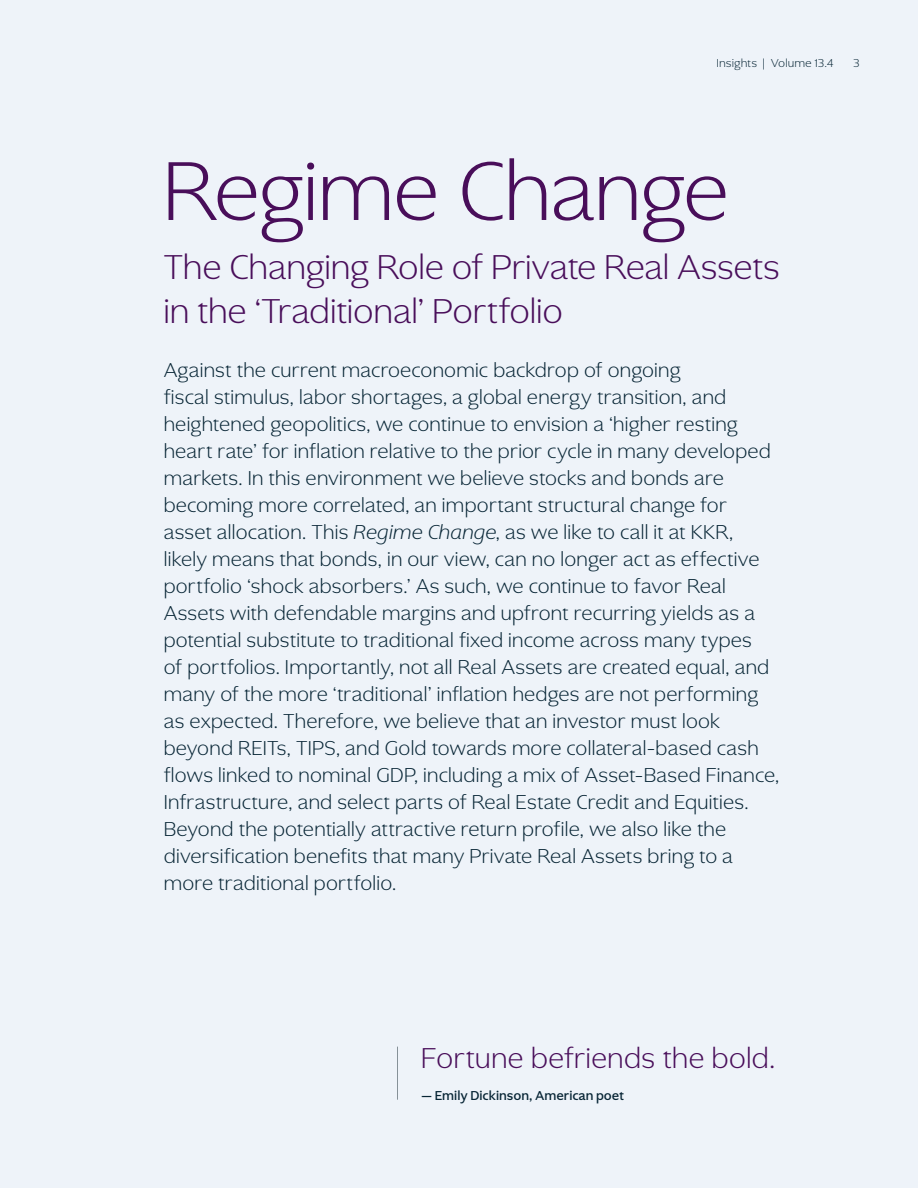
<style>
.page{position:relative;width:918px;height:1188px;background:#eef3f9}
.page>*{position:absolute;margin:0;border:0;box-sizing:border-box;transform-origin:0 0}
.t1{font:300 87px "Ghost";letter-spacing:.025em;color:#490e5a}
.t2{font:300 36px/43.2px "Ghost";letter-spacing:.03em;color:#490e5a}
.t3{font:300 30px "Ghost";letter-spacing:.04em;color:#490e5a}
.t4{font:300 21px/27px "Ghost";letter-spacing:.045em;color:#072535}
.t5{font:500 13.5px "Ghost";letter-spacing:.045em;color:#072535}
.t6{font:300 12px "Ghost";letter-spacing:.06em;color:#072535}
.s1{font-style:italic}
</style>
<div class="page">
<hr style="left:397px;top:1047px;width:1px;height:53px;background:#869198">
<p class="t6" style="left:717px;top:56px;width:118px">Insights | Volume 13.4</p>
<p class="t6" style="left:854px;top:56px;width:7px">3</p>
<h1 class="t1" style="left:164px;top:140px;width:565px">Regime Change</h1>
<h2 class="t2" style="left:164px;top:246px;width:617px">The Changing Role of Private Real Assets in the ‘Traditional’ Portfolio</h2>
<p class="t4" style="left:164px;top:356px;width:616px">Against the current macroeconomic backdrop of ongoing<br>fiscal stimulus, labor shortages, a global energy transition, and heightened geopolitics, we continue to envision a ‘higher resting heart rate’ for inflation relative to the prior cycle in many developed markets. In this environment we believe stocks and bonds are becoming more correlated, an important structural change for asset allocation. This <span class="s1">Regime Change</span>, as we like to call it at KKR, likely means that bonds, in our view, can no longer act as effective portfolio ‘shock absorbers.’ As such, we continue to favor Real Assets with defendable margins and upfront recurring yields as a potential substitute to traditional fixed income across many types<br>of portfolios. Importantly, not all Real Assets are created equal, and many of the more ‘traditional’ inflation hedges are not performing as expected. Therefore, we believe that an investor must look beyond REITs, TIPS, and Gold towards more collateral-based cash flows linked to nominal GDP, including a mix of Asset-Based Finance, Infrastructure, and select parts of Real Estate Credit and Equities.<br>Beyond the potentially attractive return profile, we also like the diversification benefits that many Private Real Assets bring to a more traditional portfolio.</p>
<h3 class="t3" style="left:422px;top:1040px;width:355px">Fortune befriends the bold.</h3>
<p class="t5" style="left:422px;top:1087px;width:204px">— Emily Dickinson, American poet</p>
</div>
